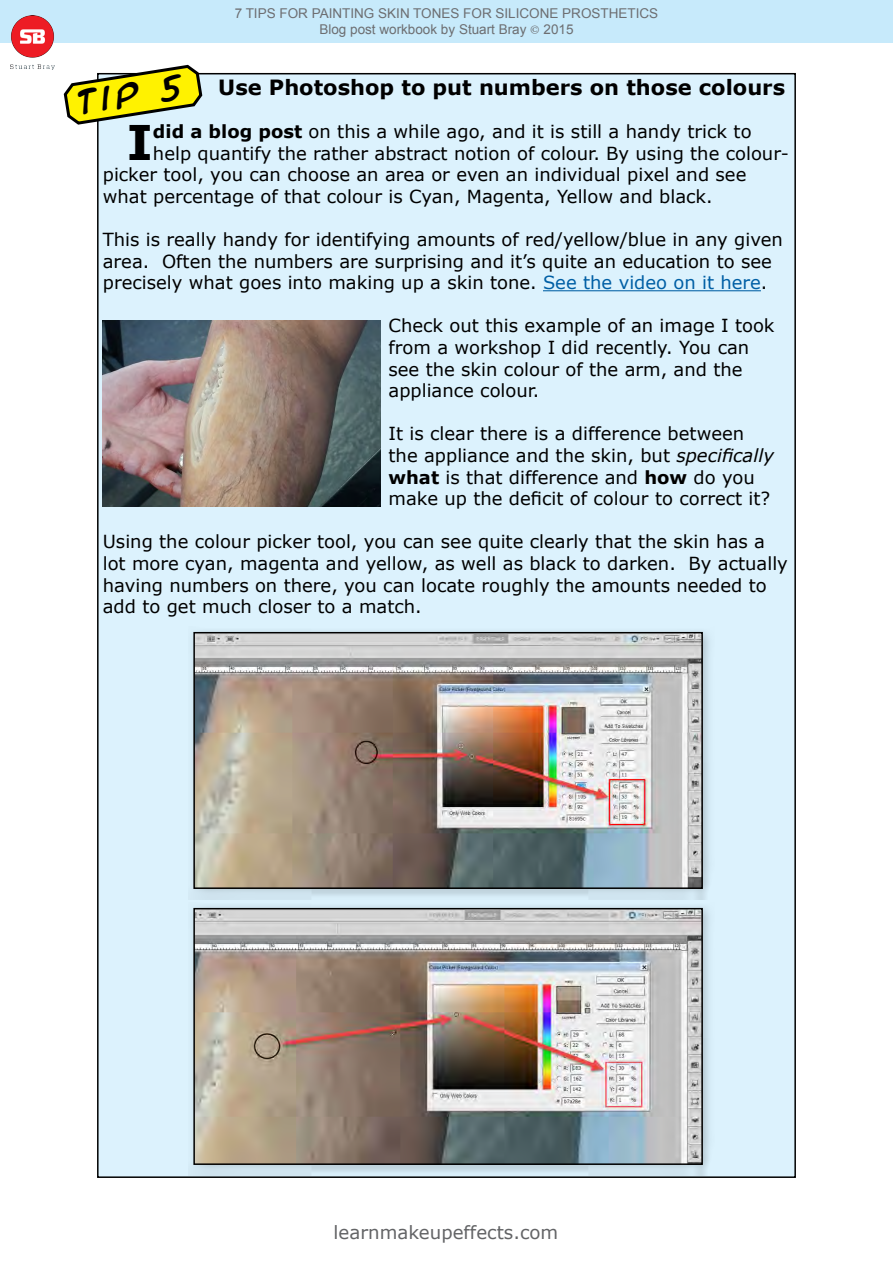
<style>
.page{position:relative;width:893px;height:1263px;background:#fff}
.page>*{position:absolute;margin:0;border:0;box-sizing:border-box;transform-origin:0 0}
.t1{font:700 47.7px "Verdana";color:#000}
.t2{font:700 27px "Anime Ace 2.0 BB";color:#000}
.t3{font:700 21px "Verdana";color:#000}
.t4{font:18.15px "Verdana";color:#636466}
.t5{font:18px/21.6px "Verdana";color:#000}
.t6{font:13.5px/16.2px "Arial";color:#6d6e71;text-align:center}
.s1{font-family:"Minion Pro"}
.s2{font-weight:700}
.s3{color:#005fa5}
.s4{font-style:italic}
</style>
<div class="page">
<div style="left:0;top:0;width:893px;height:43px;background:#c7eafb"></div>
<img style="left:11px;top:16px;width:43px;height:53px">
<div style="left:98px;top:74px;width:697px;height:1103px;background:#dcf2fd"></div>
<hr style="left:543px;top:290px;width:218px;height:1px;background:#005fa5">
<svg style="left:63px;top:64px;width:141px;height:62px"></svg>
<img style="left:103px;top:321px;width:277px;height:186px">
<div style="left:188px;top:627px;width:526px;height:273px;background:#000;opacity:.19"></div>
<img style="left:196px;top:635px;width:504px;height:251px">
<div style="left:193px;top:632px;width:510px;height:257px;border:2px solid #000"></div>
<div style="left:188px;top:903px;width:526px;height:273px;background:#000;opacity:.19"></div>
<img style="left:196px;top:911px;width:504px;height:251px">
<div style="left:193px;top:908px;width:510px;height:257px;border:2px solid #000"></div>
<h2 class="t2" style="left:74px;top:83px;width:107px;rotate:-9deg">Tip 5</h2>
<p class="t6" style="left:235px;top:5px;width:425px">7 TIPS FOR PAINTING SKIN TONES FOR SILICONE PROSTHETICS<br>Blog post workbook by Stuart Bray <span class="s1">©</span> 2015</p>
<p class="t3" style="left:218px;top:72px;width:568px">Use Photoshop to put numbers on those colours</p>
<h1 class="t1" style="left:127px;top:108px;width:28px">I</h1>
<p class="t5" style="left:153px;top:120px;width:600px"><span class="s2">did a blog post</span> on this a while ago, and it is still a handy trick to</p>
<p class="t5" style="left:153px;top:142px;width:637px">help quantify the rather abstract notion of colour. By using the colour-</p>
<p class="t5" style="left:103px;top:164px;width:645px">picker tool, you can choose an area or even an individual pixel and see</p>
<p class="t5" style="left:103px;top:185px;width:611px">what percentage of that colour is Cyan, Magenta, Yellow and black.</p>
<p class="t5" style="left:103px;top:228px;width:682px">This is really handy for identifying amounts of red/yellow/blue in any given area. Often the numbers are surprising and it’s quite an education to see precisely what goes into making up a skin tone. <span class="s3">See the video on it here</span>.</p>
<p class="t5" style="left:389px;top:315px;width:388px">Check out this example of an image I took from a workshop I did recently. You can see the skin colour of the arm, and the appliance colour.</p>
<p class="t5" style="left:389px;top:423px;width:387px">It is clear there is a difference between the appliance and the skin, but <span class="s4">specifically </span><span class="s2">what</span> is that difference and <span class="s2">how</span> do you make up the deficit of colour to correct it?</p>
<p class="t5" style="left:103px;top:531px;width:687px">Using the colour picker tool, you can see quite clearly that the skin has a lot more cyan, magenta and yellow, as well as black to darken. By actually having numbers on there, you can locate roughly the amounts needed to add to get much closer to a match.</p>
<p class="t4" style="left:334px;top:1220px;width:226px">learnmakeupeffects.com</p>
</div>
